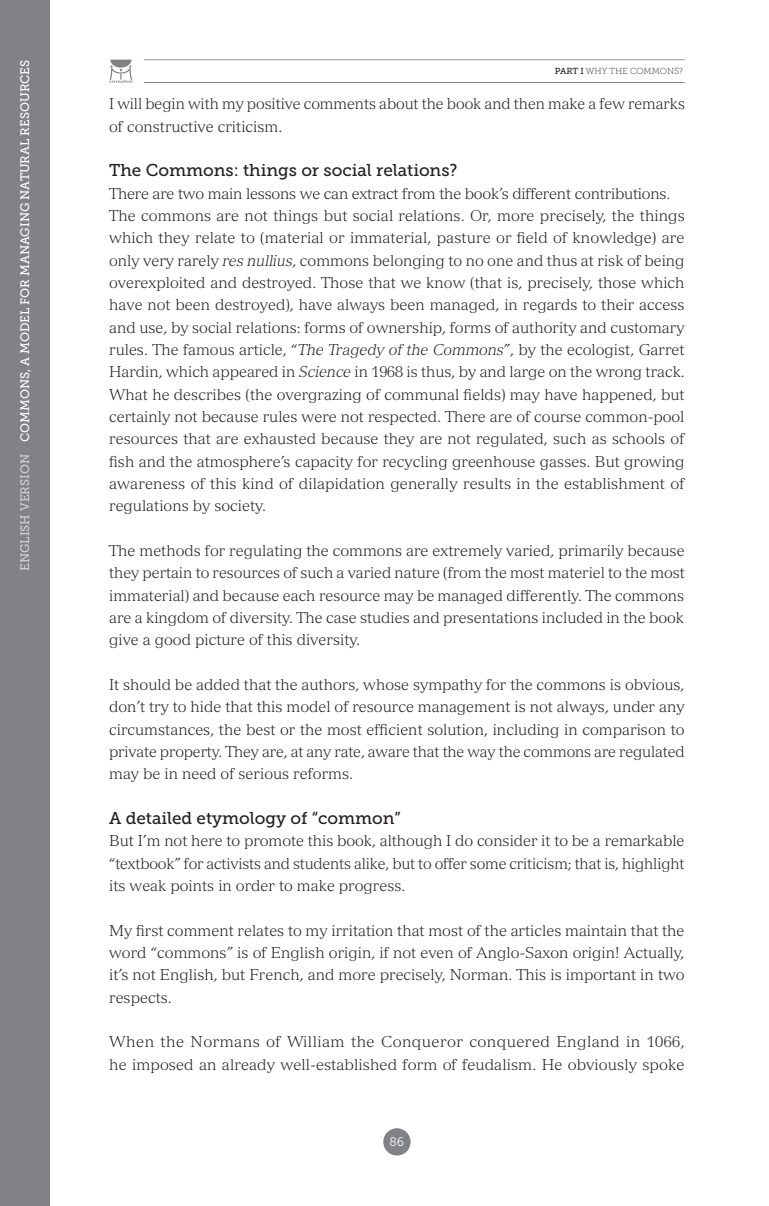
<style>
.page{position:relative;width:769px;height:1206px;background:#fff}
.page>*{position:absolute;margin:0;border:0;box-sizing:border-box;transform-origin:0 0}
.t1{font:17.15px "Museo Slab 500";color:#231f20}
.t2{font:300 15.4px/22.4px "Versailles LT";color:#231f20;text-align:justify}
.t3{font:12.25px "Museo Slab 500";color:#fff}
.t4{font:12.25px "Museo Slab 300";color:#fff}
.t5{font:8.75px "Museo Slab 100";color:#231f20}
.s1{color:#d1d2d4}
.s2{font-family:"Museo Slab 500"}
.s3{font-style:italic}
</style>
<div class="page">
<div style="left:0;top:0;width:50px;height:1205px;background:#808285"></div>
<hr style="left:144px;top:59px;width:541px;height:1px;background:#939598">
<hr style="left:144px;top:82px;width:541px;height:1px;background:#808285">
<svg style="left:109px;top:60px;width:24px;height:23px"></svg>
<div style="left:383px;top:1128px;width:28px;height:27px;background:#808285;border-radius:50%"></div>
<p class="t3" style="left:18px;top:571px;width:511px;rotate:-90deg"><span class="s1">english version</span> Commons, a Model for Managing Natural Resources</p>
<p class="t5" style="left:555px;top:66px;width:130px"><span class="s2">PART I</span> WHY THE COMMONS?</p>
<p class="t2" style="left:109px;top:93px;width:577px">I will begin with my positive comments about the book and then make a few remarks of constructive criticism.</p>
<p class="t1" style="left:109px;top:161px;width:350px">The Commons: things or social relations?</p>
<p class="t2" style="left:109px;top:182px;width:577px;text-align:left">There are two main lessons we can extract from the book’s different contributions.<br>The commons are not things but social relations. Or, more precisely, the things which they relate to (material or immaterial, pasture or field of knowledge) are only very rarely <span class="s3">res nullius</span>, commons belonging to no one and thus at risk of being overexploited and destroyed. Those that we know (that is, precisely, those which have not been destroyed), have always been managed, in regards to their access and use, by social relations: forms of ownership, forms of authority and customary rules. The famous article, “<span class="s3">The Tragedy of the Commons</span>”, by the ecologist, Garret Hardin, which appeared in <span class="s3">Science</span> in 1968 is thus, by and large on the wrong track.<br>What he describes (the overgrazing of communal fields) may have happened, but certainly not because rules were not respected. There are of course common-pool resources that are exhausted because they are not regulated, such as schools of fish and the atmosphere’s capacity for recycling greenhouse gasses. But growing awareness of this kind of dilapidation generally results in the establishment of regulations by society.</p>
<p class="t2" style="left:109px;top:539px;width:577px">The methods for regulating the commons are extremely varied, primarily because they pertain to resources of such a varied nature (from the most materiel to the most immaterial) and because each resource may be managed differently. The commons are a kingdom of diversity. The case studies and presentations included in the book give a good picture of this diversity.</p>
<p class="t2" style="left:109px;top:673px;width:577px">It should be added that the authors, whose sympathy for the commons is obvious, don’t try to hide that this model of resource management is not always, under any circumstances, the best or the most efficient solution, including in comparison to private property. They are, at any rate, aware that the way the commons are regulated may be in need of serious reforms.</p>
<p class="t1" style="left:109px;top:808px;width:293px">A detailed etymology of “common”</p>
<p class="t2" style="left:109px;top:829px;width:577px">But I’m not here to promote this book, although I do consider it to be a remarkable “textbook” for activists and students alike, but to offer some criticism; that is, highlight its weak points in order to make progress.</p>
<p class="t2" style="left:109px;top:919px;width:577px">My first comment relates to my irritation that most of the articles maintain that the word “commons” is of English origin, if not even of Anglo-Saxon origin! Actually, it’s not English, but French, and more precisely, Norman. This is important in two respects.</p>
<p class="t2" style="left:109px;top:1030px;width:577px">When the Normans of William the Conqueror conquered England in 1066, he imposed an already well-established form of feudalism. He obviously spoke</p>
<p class="t4" style="left:390px;top:1135px;width:16px">86</p>
</div>
